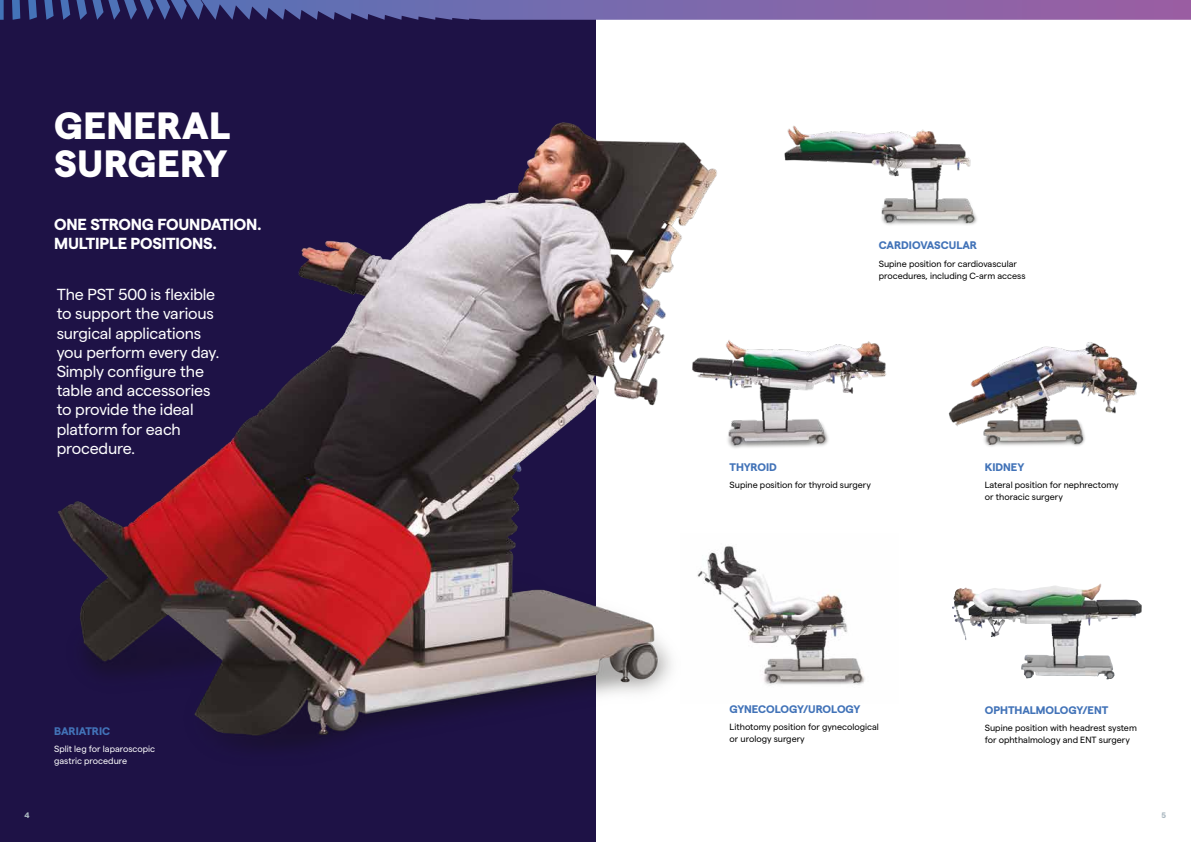
<style>
.page{position:relative;width:1191px;height:842px;background:#fff}
.page>*{position:absolute;margin:0;border:0;box-sizing:border-box;transform-origin:0 0}
.t1{font:800 38px/38px "Matter";letter-spacing:.01em;color:#fff}
.t2{font:16px/19.2px "Matter";letter-spacing:-.01em;color:#fff}
.t3{font:700 16px/19.2px "Matter";letter-spacing:-.01em;color:#fff}
.t4{font:700 11px "Matter";color:#4273b8}
.t5{font:9px/12px "Matter";color:#000}
.t6{font:9px/12px "Matter";color:#fff}
.t7{font:700 8px "Matter";color:#abb8c1}
</style>
<div class="page">
<div style="left:0;top:0;width:595px;height:842px;background:#1e1246"></div>
<img style="left:1022px;top:342px;width:116px;height:104px">
<svg style="left:0;top:0;width:1191px;height:20px"></svg>
<img style="left:1022px;top:585px;width:77px;height:55px">
<img style="left:58px;top:82px;width:964px;height:760px">
<h1 class="t1" style="left:54px;top:103px;width:177px">GENERAL<br>SURGERY</h1>
<h2 class="t3" style="left:54px;top:213px;width:209px">ONE STRONG FOUNDATION.<br>MULTIPLE POSITIONS.</h2>
<h2 class="t2" style="left:57px;top:284px;width:164px">The PST 500 is flexible to support the various surgical applications you perform every day.<br>Simply configure the table and accessories to provide the ideal platform for each procedure.</h2>
<p class="t7" style="left:25px;top:809px;width:7px">4</p>
<p class="t4" style="left:54px;top:722px;width:58px">BARIATRIC</p>
<p class="t6" style="left:54px;top:742px;width:102px">Split leg for laparoscopic gastric procedure</p>
<p class="t4" style="left:878px;top:237px;width:100px">CARDIOVASCULAR</p>
<p class="t5" style="left:878px;top:257px;width:148px">Supine position for cardiovascular procedures, including C-arm access</p>
<p class="t4" style="left:729px;top:458px;width:49px">THYROID</p>
<p class="t5" style="left:729px;top:478px;width:143px">Supine position for thyroid surgery</p>
<p class="t4" style="left:984px;top:458px;width:41px">KIDNEY</p>
<p class="t5" style="left:984px;top:478px;width:135px">Lateral position for nephrectomy or thoracic surgery</p>
<p class="t4" style="left:729px;top:701px;width:132px">GYNECOLOGY/UROLOGY</p>
<p class="t5" style="left:729px;top:720px;width:151px">Lithotomy position for gynecological or urology surgery</p>
<p class="t4" style="left:984px;top:702px;width:125px">OPHTHALMOLOGY/ENT</p>
<p class="t5" style="left:984px;top:721px;width:154px">Supine position with headrest system for ophthalmology and ENT surgery</p>
<p class="t7" style="left:1161px;top:809px;width:6px">5</p>
</div>
